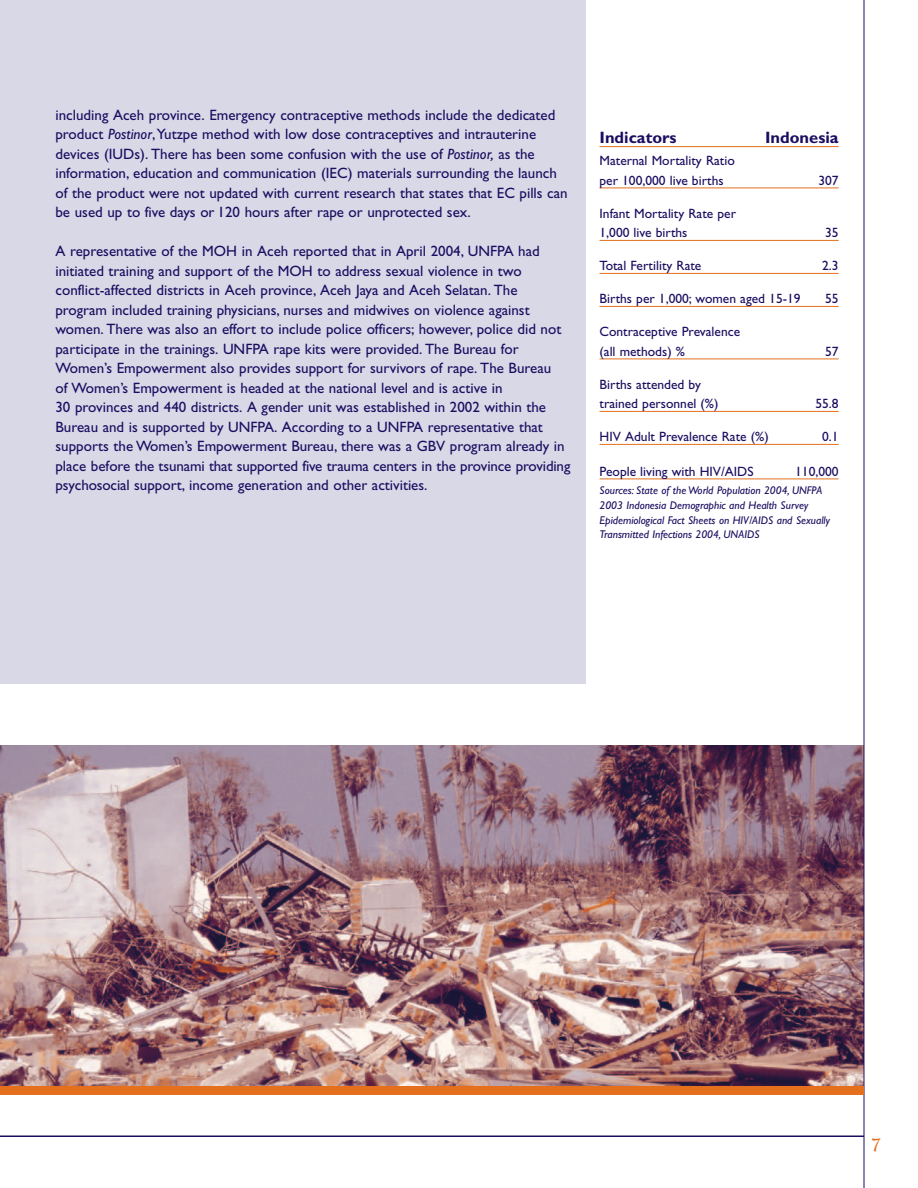
<style>
.page{position:relative;width:918px;height:1188px;background:#fff}
.page>*{position:absolute;margin:0;border:0;box-sizing:border-box;transform-origin:0 0}
.t1{font:700 19.5px "Berkeley";color:#e4701e}
.t2{font:700 16.5px "Gill Sans";color:#1a0e60}
.t3{font:15px/19.5px "Gill Sans";color:#1a0e60}
.t4{font:13.5px/19.5px "Gill Sans";color:#1a0e60}
.t5{font:italic 11.25px/15px "Gill Sans";color:#1a0e60}
.s1{font-style:italic}
</style>
<div class="page">
<hr style="left:0;top:1136px;width:864px;height:1px;background:#1a0e60">
<hr style="left:600px;top:146px;width:239px;height:1px;background:#e4701e">
<hr style="left:600px;top:188px;width:239px;height:1px;background:#e4701e">
<hr style="left:600px;top:240px;width:239px;height:1px;background:#e4701e">
<hr style="left:600px;top:273px;width:239px;height:1px;background:#e4701e">
<hr style="left:600px;top:306px;width:239px;height:1px;background:#e4701e">
<hr style="left:600px;top:359px;width:239px;height:1px;background:#e4701e">
<hr style="left:600px;top:411px;width:239px;height:1px;background:#e4701e">
<hr style="left:600px;top:444px;width:239px;height:1px;background:#e4701e">
<hr style="left:600px;top:479px;width:239px;height:1px;background:#e4701e">
<div style="left:0;top:0;width:585px;height:684px;background:#d9d8e7"></div>
<img style="left:0;top:745px;width:864px;height:341px">
<hr style="left:864px;top:0;width:1px;height:1188px;background:#1a0e60">
<div style="left:0;top:1086px;width:864px;height:9px;background:#e4701e"></div>
<p class="t3" style="left:55px;top:107px;width:514px">including Aceh province. Emergency contraceptive methods include the dedicated product <span class="s1">Postinor</span>,Yutzpe method with low dose contraceptives and intrauterine devices (IUDs). There has been some confusion with the use of <span class="s1">Postinor,</span> as the information, education and communication (IEC) materials surrounding the launch of the product were not updated with current research that states that EC pills can be used up to five days or 120 hours after rape or unprotected sex.</p>
<p class="t3" style="left:56px;top:243px;width:516px">A representative of the MOH in Aceh reported that in April 2004, UNFPA had initiated training and support of the MOH to address sexual violence in two conflict-affected districts in Aceh province, Aceh Jaya and Aceh Selatan. The program included training physicians, nurses and midwives on violence against women. There was also an effort to include police officers; however, police did not participate in the trainings. UNFPA rape kits were provided. The Bureau for Women’s Empowerment also provides support for survivors of rape. The Bureau<br>of Women’s Empowerment is headed at the national level and is active in<br>30 provinces and 440 districts. A gender unit was established in 2002 within the Bureau and is supported by UNFPA. According to a UNFPA representative that supports the Women’s Empowerment Bureau, there was a GBV program already in place before the tsunami that supported five trauma centers in the province providing psychosocial support, income generation and other activities.</p>
<p class="t2" style="left:600px;top:131px;width:79px">Indicators</p>
<p class="t2" style="left:765px;top:131px;width:75px">Indonesia</p>
<p class="t4" style="left:600px;top:152px;width:137px">Maternal Mortality Ratio per 100,000 live births</p>
<p class="t4" style="left:818px;top:172px;width:22px">307</p>
<p class="t4" style="left:600px;top:205px;width:138px">Infant Mortality Rate per<br>1,000 live births</p>
<p class="t4" style="left:825px;top:224px;width:15px">35</p>
<p class="t4" style="left:600px;top:257px;width:103px">Total Fertility Rate</p>
<p class="t4" style="left:822px;top:257px;width:18px">2.3</p>
<p class="t4" style="left:600px;top:290px;width:203px">Births per 1,000; women aged 15-19</p>
<p class="t4" style="left:825px;top:290px;width:15px">55</p>
<p class="t4" style="left:600px;top:323px;width:142px">Contraceptive Prevalence (all methods) %</p>
<p class="t4" style="left:825px;top:343px;width:15px">57</p>
<p class="t4" style="left:600px;top:376px;width:120px">Births attended by trained personnel (%)</p>
<p class="t4" style="left:815px;top:395px;width:25px">55.8</p>
<p class="t4" style="left:600px;top:428px;width:171px">HIV Adult Prevalence Rate (%)</p>
<p class="t4" style="left:822px;top:428px;width:18px">0.1</p>
<p class="t4" style="left:600px;top:463px;width:156px">People living with HIV/AIDS</p>
<p class="t4" style="left:795px;top:463px;width:45px">110,000</p>
<p class="t5" style="left:600px;top:483px;width:232px">Sources: State of the World Population 2004, UNFPA 2003 Indonesia Demographic and Health Survey Epidemiological Fact Sheets on HIV/AIDS and Sexually Transmitted Infections 2004, UNAIDS</p>
<h1 class="t1" style="left:871px;top:1138px;width:12px">7</h1>
</div>
